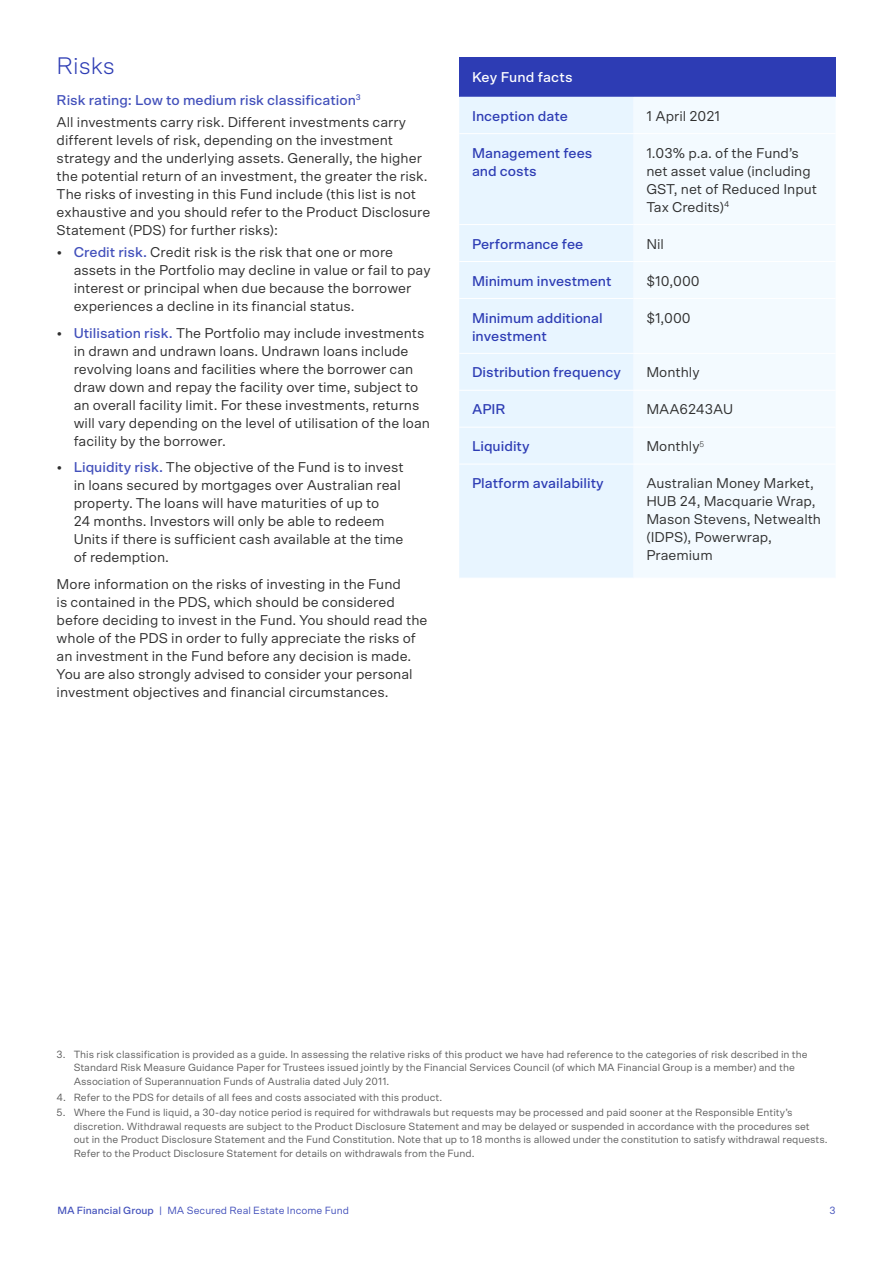
<style>
.page{position:relative;width:893px;height:1263px;background:#fff}
.page>*{position:absolute;margin:0;border:0;box-sizing:border-box;transform-origin:0 0}
.t1{font:300 24px "Scto Grotesk A";color:#2d3cb4}
.t2{font:14.25px/18px "Scto Grotesk A";color:#2f2f2f}
.t3{font:500 14.25px/18px "Scto Grotesk A";color:#2d3cb4}
.t4{font:500 14.25px "Scto Grotesk A";letter-spacing:.005em;color:#fff}
.t5{font:10.5px/13.5px "Scto Grotesk A";color:#5d5d5d}
.t6{font:10.5px "Scto Grotesk A";color:#4250bb}
.s1{font-weight:500;color:#4250bb}
.s2{font-weight:500}
</style>
<div class="page">
<div style="left:459px;top:57px;width:377px;height:40px;background:#2d3cb4"></div>
<div style="left:459px;top:97px;width:175px;height:481px;background:#e8f5ff"></div>
<div style="left:634px;top:97px;width:201px;height:480px;background:#f3faff"></div>
<hr style="left:459px;top:133px;width:175px;height:1px;background:#fff">
<hr style="left:459px;top:224px;width:175px;height:1px;background:#fff">
<hr style="left:459px;top:261px;width:175px;height:1px;background:#fff">
<hr style="left:459px;top:298px;width:175px;height:1px;background:#fff">
<hr style="left:459px;top:353px;width:175px;height:1px;background:#fff">
<hr style="left:459px;top:390px;width:175px;height:1px;background:#fff">
<hr style="left:459px;top:427px;width:175px;height:1px;background:#fff">
<hr style="left:459px;top:464px;width:175px;height:1px;background:#fff">
<hr style="left:634px;top:133px;width:202px;height:1px;background:#fff">
<hr style="left:634px;top:224px;width:202px;height:1px;background:#fff">
<hr style="left:634px;top:261px;width:202px;height:1px;background:#fff">
<hr style="left:634px;top:298px;width:202px;height:1px;background:#fff">
<hr style="left:634px;top:353px;width:202px;height:1px;background:#fff">
<hr style="left:634px;top:390px;width:202px;height:1px;background:#fff">
<hr style="left:634px;top:427px;width:202px;height:1px;background:#fff">
<hr style="left:634px;top:464px;width:202px;height:1px;background:#fff">
<h1 class="t1" style="left:57px;top:52px;width:60px">Risks</h1>
<p class="t2" style="left:57px;top:89px;width:351px;line-height:22.2px"><span class="s1">Risk rating: Low to medium risk classification</span><sup>3<br></sup>All investments carry risk. Different investments carry</p>
<p class="t2" style="left:57px;top:131px;width:375px">different levels of risk, depending on the investment strategy and the underlying assets. Generally, the higher the potential return of an investment, the greater the risk.<br>The risks of investing in this Fund include (this list is not exhaustive and you should refer to the Product Disclosure Statement (PDS) for further risks):</p>
<p class="t2" style="left:74px;top:243px;width:358px;text-indent:-17px">• <span class="s1">Credit risk.</span> Credit risk is the risk that one or more assets in the Portfolio may decline in value or fail to pay interest or principal when due because the borrower experiences a decline in its financial status.</p>
<p class="t2" style="left:74px;top:324px;width:358px;text-indent:-17px">• <span class="s1">Utilisation risk.</span> The Portfolio may include investments in drawn and undrawn loans. Undrawn loans include revolving loans and facilities where the borrower can draw down and repay the facility over time, subject to an overall facility limit. For these investments, returns will vary depending on the level of utilisation of the loan facility by the borrower.</p>
<p class="t2" style="left:74px;top:458px;width:331px;text-indent:-17px">• <span class="s1">Liquidity risk.</span> The objective of the Fund is to invest in loans secured by mortgages over Australian real property. The loans will have maturities of up to<br>24 months. Investors will only be able to redeem Units if there is sufficient cash available at the time of redemption.</p>
<p class="t2" style="left:57px;top:575px;width:372px">More information on the risks of investing in the Fund<br>is contained in the PDS, which should be considered before deciding to invest in the Fund. You should read the whole of the PDS in order to fully appreciate the risks of an investment in the Fund before any decision is made.<br>You are also strongly advised to consider your personal investment objectives and financial circumstances.</p>
<p class="t4" style="left:472px;top:68px;width:102px">Key Fund facts</p>
<p class="t3" style="left:472px;top:107px;width:97px">Inception date</p>
<p class="t2" style="left:646px;top:107px;width:76px">1 April 2021</p>
<p class="t3" style="left:472px;top:144px;width:122px">Management fees and costs</p>
<p class="t2" style="left:646px;top:144px;width:172px">1.03% p.a. of the Fund’s net asset value (including<br>GST, net of Reduced Input<br>Tax Credits)<sup>4</sup></p>
<p class="t3" style="left:472px;top:235px;width:113px">Performance fee</p>
<p class="t2" style="left:646px;top:235px;width:19px">Nil</p>
<p class="t3" style="left:472px;top:272px;width:141px">Minimum investment</p>
<p class="t2" style="left:646px;top:272px;width:55px">$10,000</p>
<p class="t3" style="left:472px;top:308px;width:132px">Minimum additional investment</p>
<p class="t2" style="left:646px;top:308px;width:46px">$1,000</p>
<p class="t3" style="left:472px;top:363px;width:150px">Distribution frequency</p>
<p class="t2" style="left:646px;top:363px;width:55px">Monthly</p>
<p class="t3" style="left:472px;top:400px;width:35px">APIR</p>
<p class="t2" style="left:646px;top:400px;width:88px">MAA6243AU</p>
<p class="t3" style="left:472px;top:437px;width:59px">Liquidity</p>
<p class="t2" style="left:646px;top:437px;width:59px">Monthly<sup>5</sup></p>
<p class="t3" style="left:472px;top:474px;width:133px">Platform availability</p>
<p class="t2" style="left:646px;top:474px;width:176px">Australian Money Market,<br>HUB 24, Macquarie Wrap,<br>Mason Stevens, Netwealth (IDPS), Powerwrap,<br>Praemium</p>
<p class="t5" style="left:74px;top:1047px;width:735px;text-indent:-17px">3. This risk classification is provided as a guide. In assessing the relative risks of this product we have had reference to the categories of risk described in the<br>Standard Risk Measure Guidance Paper for Trustees issued jointly by the Financial Services Council (of which MA Financial Group is a member) and the<br>Association of Superannuation Funds of Australia dated July 2011.</p>
<p class="t5" style="left:57px;top:1090px;width:387px">4. Refer to the PDS for details of all fees and costs associated with this product.</p>
<p class="t5" style="left:74px;top:1106px;width:755px;text-indent:-17px">5. Where the Fund is liquid, a 30-day notice period is required for withdrawals but requests may be processed and paid sooner at the Responsible Entity’s discretion. Withdrawal requests are subject to the Product Disclosure Statement and may be delayed or suspended in accordance with the procedures set out in the Product Disclosure Statement and the Fund Constitution. Note that up to 18 months is allowed under the constitution to satisfy withdrawal requests.<br>Refer to the Product Disclosure Statement for details on withdrawals from the Fund.</p>
<p class="t6" style="left:57px;top:1204px;width:293px"><span class="s2">MA Financial Group</span> | MA Secured Real Estate Income Fund</p>
<p class="t6" style="left:829px;top:1204px;width:8px">3</p>
</div>
